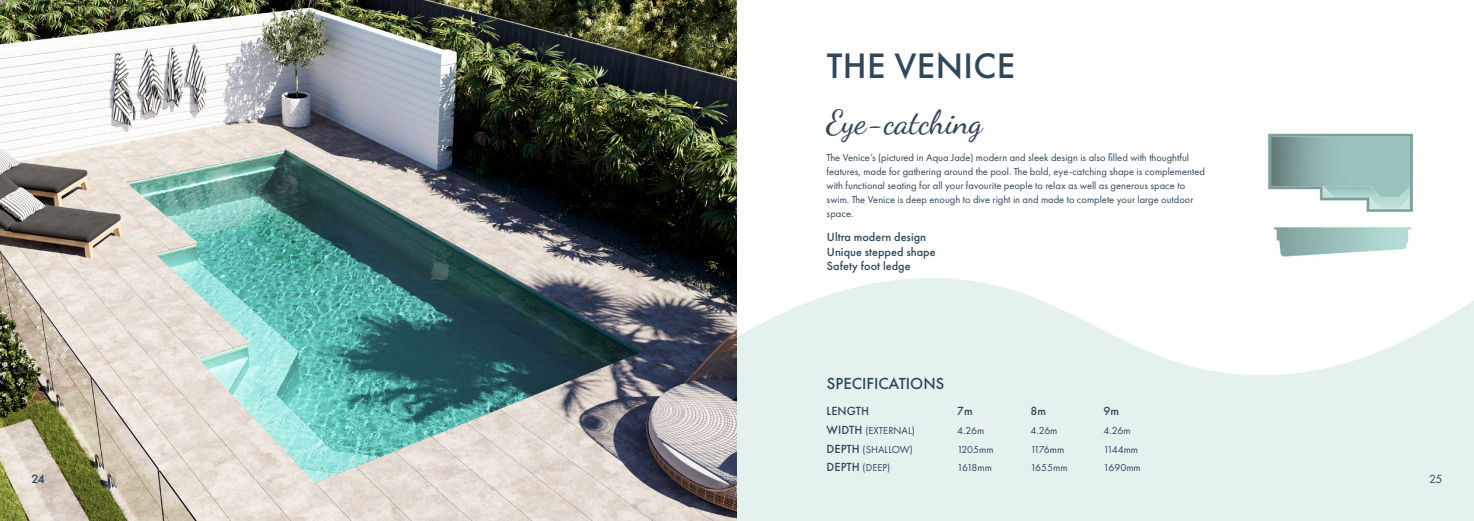
<style>
.page{position:relative;width:1474px;height:521px;background:#fff}
.page>*{position:absolute;margin:0;border:0;box-sizing:border-box;transform-origin:0 0}
.t1{font:500 36.75px "Futura PT";letter-spacing:.01em;color:#31475a}
.t2{font:33.25px "Dancing Script";color:#31475a}
.t3{font:500 16.62px "Futura PT";color:#31485a}
.t4{font:500 12.25px/14.7px "Futura PT";color:#31485a}
.t5{font:12.25px "Futura PT";color:#30465a}
.t6{font:10.5px/14px "Futura PT";color:#31475a}
.t7{font:10.5px/18.7px "Futura PT";color:#31485a}
.s1{font-weight:500;font-size:12.25px}
</style>
<div class="page">
<svg style="left:737px;top:278px;width:736px;height:243px;fill:#e5f1ef"></svg>
<img style="left:0;top:0;width:737px;height:521px">
<img style="left:1268px;top:133px;width:146px;height:79px">
<img style="left:1274px;top:227px;width:138px;height:30px">
<h1 class="t1" style="left:826px;top:43px;width:190px">THE VENICE</h1>
<h2 class="t2" style="left:826px;top:97px;width:158px">Eye-catching</h2>
<p class="t6" style="left:826px;top:150px;width:380px">The Venice’s (pictured in Aqua Jade) modern and sleek design is also filled with thoughtful features, made for gathering around the pool. The bold, eye-catching shape is complemented with functional seating for all your favourite people to relax as well as generous space to swim. The Venice is deep enough to dive right in and made to complete your large outdoor space.</p>
<p class="t4" style="left:827px;top:229px;width:110px">Ultra modern design<br>Unique stepped shape<br>Safety foot ledge</p>
<h3 class="t3" style="left:827px;top:373px;width:119px">SPECIFICATIONS</h3>
<p class="t4" style="left:826px;top:403px;width:44px">LENGTH</p>
<p class="t4" style="left:957px;top:403px;width:17px">7m</p>
<p class="t7" style="left:957px;top:421px;width:38px">4.26m<br>1205mm<br>1618mm</p>
<p class="t4" style="left:1030px;top:403px;width:17px">8m</p>
<p class="t7" style="left:1030px;top:421px;width:39px">4.26m<br>1176mm<br>1655mm</p>
<p class="t4" style="left:1103px;top:403px;width:17px">9m</p>
<p class="t7" style="left:1103px;top:421px;width:39px">4.26m<br>1144mm<br>1690mm</p>
<p class="t7" style="left:826px;top:421px;width:90px"><span class="s1">WIDTH</span> (EXTERNAL)<br><span class="s1">DEPTH</span> (SHALLOW)<br><span class="s1">DEPTH</span> (DEEP)</p>
<p class="t5" style="left:32px;top:471px;width:15px">24</p>
<p class="t5" style="left:1428px;top:471px;width:15px">25</p>
</div>
